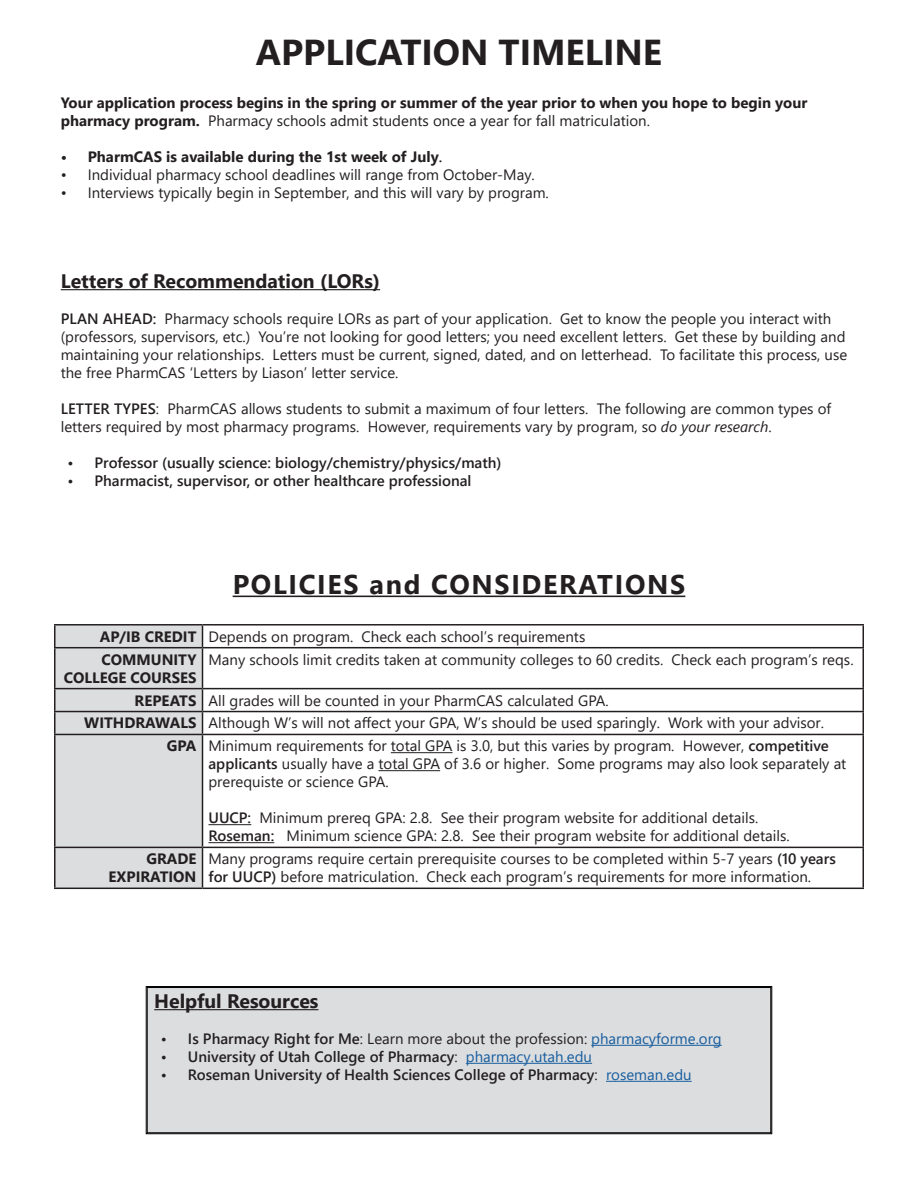
<style>
.page{position:relative;width:918px;height:1188px;background:#fff}
.page>*{position:absolute;margin:0;border:0;box-sizing:border-box;transform-origin:0 0}
.t1{font:700 36px "Segoe UI";color:#231f20}
.t2{font:700 27px "Segoe UI";letter-spacing:.06em;color:#231f20}
.t3{font:700 19.5px "Segoe UI";color:#231f20}
.t4{font:15px/18px "Segoe UI";color:#231f20}
.t5{font:700 15px/18px "Segoe UI";color:#231f20;text-align:right}
.t6{font:600 15px "Segoe UI";color:#231f20}
.s1{font-weight:400}
.s2{font-weight:600}
.s3{font-style:italic}
.s4{color:#175d9e}
.s5{font-weight:400;color:#175d9e}
</style>
<div class="page">
<hr style="left:61px;top:289px;width:319px;height:1px;background:#231f20">
<hr style="left:233px;top:596px;width:452px;height:1px;background:#231f20">
<hr style="left:54px;top:624px;width:148px;height:2px;background:#231f20">
<hr style="left:54px;top:626px;width:2px;height:21px;background:#231f20">
<hr style="left:202px;top:624px;width:662px;height:2px;background:#231f20">
<hr style="left:862px;top:626px;width:2px;height:21px;background:#231f20">
<hr style="left:54px;top:647px;width:148px;height:1px;background:#231f20">
<hr style="left:54px;top:648px;width:2px;height:40px;background:#231f20">
<hr style="left:202px;top:647px;width:662px;height:1px;background:#231f20">
<hr style="left:862px;top:648px;width:2px;height:40px;background:#231f20">
<hr style="left:54px;top:688px;width:148px;height:1px;background:#231f20">
<hr style="left:54px;top:689px;width:2px;height:22px;background:#231f20">
<hr style="left:202px;top:688px;width:662px;height:1px;background:#231f20">
<hr style="left:862px;top:689px;width:2px;height:22px;background:#231f20">
<hr style="left:54px;top:711px;width:148px;height:1px;background:#231f20">
<hr style="left:54px;top:712px;width:2px;height:22px;background:#231f20">
<hr style="left:202px;top:711px;width:662px;height:1px;background:#231f20">
<div style="left:55px;top:625px;width:148px;height:263px;background:#dcdddf"></div>
<hr style="left:862px;top:712px;width:2px;height:22px;background:#231f20">
<hr style="left:54px;top:734px;width:148px;height:1px;background:#231f20">
<hr style="left:54px;top:735px;width:2px;height:112px;background:#231f20">
<hr style="left:202px;top:734px;width:662px;height:1px;background:#231f20">
<hr style="left:202px;top:735px;width:1px;height:112px;background:#231f20">
<hr style="left:862px;top:735px;width:2px;height:112px;background:#231f20">
<hr style="left:54px;top:847px;width:148px;height:1px;background:#231f20">
<hr style="left:54px;top:848px;width:2px;height:40px;background:#231f20">
<hr style="left:202px;top:847px;width:662px;height:1px;background:#231f20">
<hr style="left:202px;top:848px;width:1px;height:40px;background:#231f20">
<hr style="left:862px;top:848px;width:2px;height:40px;background:#231f20">
<hr style="left:54px;top:888px;width:148px;height:1px;background:#231f20">
<hr style="left:202px;top:888px;width:662px;height:1px;background:#231f20">
<hr style="left:391px;top:752px;width:62px;height:1px;background:#231f20">
<hr style="left:378px;top:770px;width:62px;height:1px;background:#231f20">
<hr style="left:208px;top:824px;width:43px;height:1px;background:#231f20">
<hr style="left:208px;top:842px;width:66px;height:1px;background:#231f20">
<div style="left:146px;top:986px;width:626px;height:148px;background:#dcdddf"></div>
<div style="left:147px;top:987px;width:624px;height:146px;border:1px solid #000"></div>
<p class="t1" style="left:256px;top:19px;width:408px">APPLICATION TIMELINE</p>
<p class="t5" style="left:61px;top:92px;width:748px;text-align:left">Your application process begins in the spring or summer of the year prior to when you hope to begin your pharmacy program. <span class="s1">Pharmacy schools admit students once a year for fall matriculation.</span></p>
<p class="t5" style="left:61px;top:146px;width:383px">• PharmCAS is available during the 1st week of July<span class="s2">.</span></p>
<p class="t4" style="left:61px;top:164px;width:476px">• Individual pharmacy school deadlines will range from October-May.</p>
<p class="t4" style="left:61px;top:182px;width:490px">• Interviews typically begin in September, and this will vary by program.</p>
<p class="t3" style="left:61px;top:263px;width:321px">Letters of Recommendation (LORs)</p>
<p class="t4" style="left:61px;top:308px;width:788px"><span class="s2">PLAN AHEAD:</span> Pharmacy schools require LORs as part of your application. Get to know the people you interact with (professors, supervisors, etc.) You’re not looking for good letters; you need excellent letters. Get these by building and maintaining your relationships. Letters must be current, signed, dated, and on letterhead. To facilitate this process, use the free PharmCAS ‘Letters by Liason’ letter service.</p>
<p class="t4" style="left:61px;top:398px;width:772px"><span class="s2">LETTER TYPES</span>: PharmCAS allows students to submit a maximum of four letters. The following are common types of letters required by most pharmacy programs. However, requirements vary by program, so <span class="s3">do your research</span>.</p>
<p class="t6" style="left:68px;top:449px;width:436px">• Professor (usually science: biology/chemistry/physics/math)</p>
<p class="t6" style="left:68px;top:467px;width:406px">• Pharmacist, supervisor, or other healthcare professional</p>
<p class="t2" style="left:233px;top:559px;width:454px">POLICIES and CONSIDERATIONS</p>
<p class="t5" style="left:100px;top:626px;width:98px">AP/IB CREDIT</p>
<p class="t4" style="left:208px;top:626px;width:378px">Depends on program. Check each school’s requirements</p>
<p class="t5" style="left:64px;top:649px;width:134px">COMMUNITY<br>COLLEGE COURSES</p>
<p class="t4" style="left:208px;top:649px;width:647px">Many schools limit credits taken at community colleges to 60 credits. Check each program’s reqs.</p>
<p class="t5" style="left:135px;top:690px;width:63px">REPEATS</p>
<p class="t4" style="left:208px;top:690px;width:402px">All grades will be counted in your PharmCAS calculated GPA.</p>
<p class="t5" style="left:84px;top:713px;width:114px">WITHDRAWALS</p>
<p class="t4" style="left:208px;top:713px;width:617px">Although W’s will not affect your GPA, W’s should be used sparingly. Work with your advisor.</p>
<p class="t5" style="left:167px;top:736px;width:31px">GPA</p>
<p class="t4" style="left:208px;top:736px;width:639px">Minimum requirements for total GPA is 3.0, but this varies by program. However, <span class="s2">competitive applicants</span> usually have a total GPA of 3.6 or higher. Some programs may also look separately at prerequiste or science GPA.</p>
<p class="t4" style="left:208px;top:808px;width:551px"><span class="s2">UUCP:</span> Minimum prereq GPA: 2.8. See their program website for additional details.</p>
<p class="t4" style="left:208px;top:826px;width:583px"><span class="s2">Roseman:</span> Minimum science GPA: 2.8. See their program website for additional details.</p>
<p class="t5" style="left:108px;top:849px;width:90px">GRADE<br>EXPIRATION</p>
<p class="t4" style="left:208px;top:849px;width:629px">Many programs require certain prerequisite courses to be completed within 5-7 years <span class="s2">(10 years for UUCP)</span> before matriculation. Check each program’s requirements for more information.</p>
<p class="t3" style="left:154px;top:983px;width:166px">Helpful Resources</p>
<p class="t4" style="left:161px;top:1028px;width:562px"><span class="s2">• Is Pharmacy Right for Me</span>: Learn more about the profession: <span class="s4">pharmacyforme.org</span></p>
<p class="t6" style="left:161px;top:1043px;width:433px">• University of Utah College of Pharmacy<span class="s1">:</span> <span class="s5">pharmacy.utah.edu</span></p>
<p class="t6" style="left:161px;top:1061px;width:532px">• Roseman University of Health Sciences College of Pharmacy<span class="s1">:</span> <span class="s5">roseman.edu</span></p>
</div>
